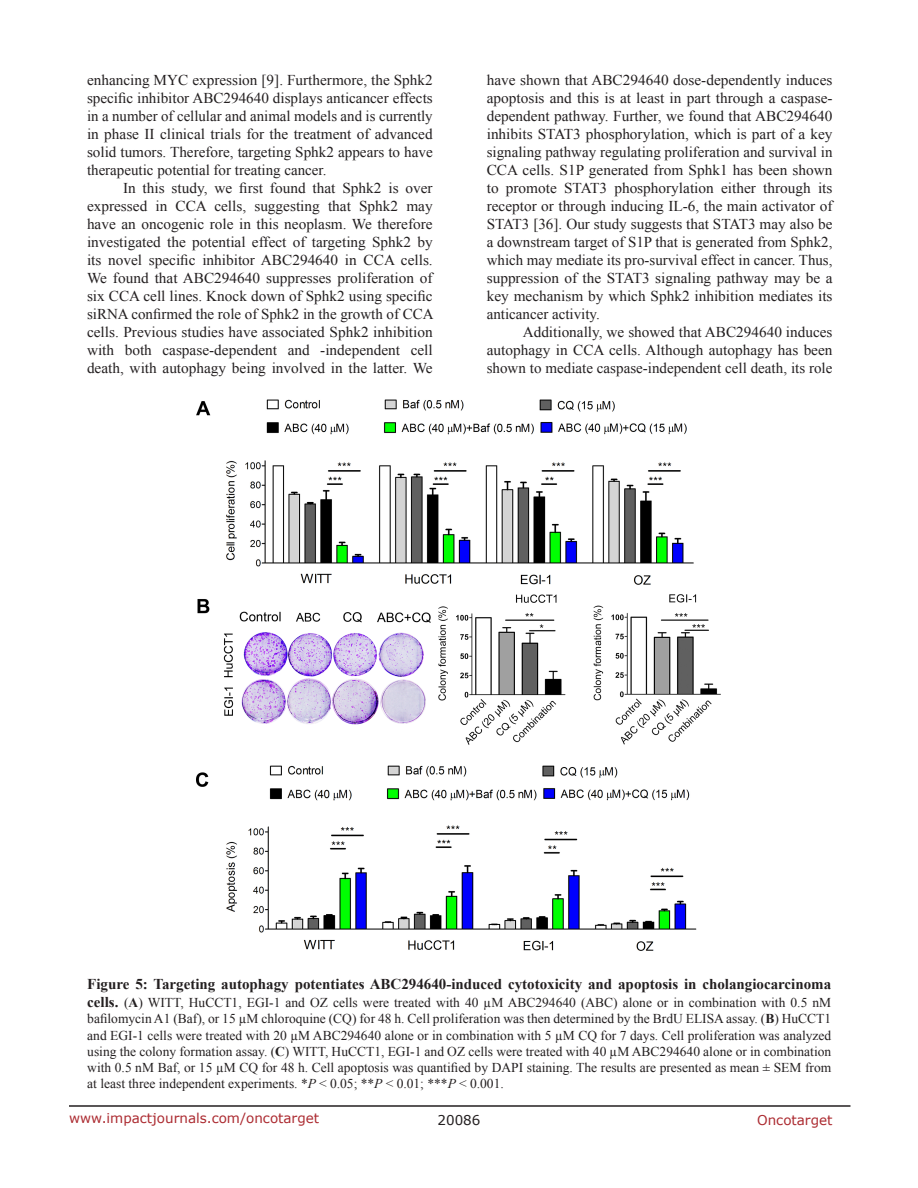
<style>
.page{position:relative;width:918px;height:1188px;background:#fff}
.page>*{position:absolute;margin:0;border:0;box-sizing:border-box;transform-origin:0 0}
.BodyText{font:15px/18px "Times New Roman";color:#231f20;text-align:justify}
.FigureText{font:700 15px "Times New Roman";color:#231f20}
.FigureText-2{font:13.5px/16.2px "Times New Roman";color:#231f20;text-align:justify}
.t1{font:13.5px "Verdana";color:#ac2b31}
.t2{font:13.5px "Verdana";color:#231f20}
.s1{font-weight:700;font-size:15px}
.s2{font-weight:700}
.s3{font-style:italic}
</style>
<div class="page">
<hr style="left:69px;top:1105px;width:781px;height:2px;background:#231f20">
<img style="left:196px;top:399px;width:524px;height:552px">
<p class="BodyText" style="left:87px;top:71px;width:347px">enhancing MYC expression [9]. Furthermore, the Sphk2 specific inhibitor ABC294640 displays anticancer effects in a number of cellular and animal models and is currently in phase II clinical trials for the treatment of advanced solid tumors. Therefore, targeting Sphk2 appears to have therapeutic potential for treating cancer.</p>
<p class="BodyText" style="left:87px;top:179px;width:348px;text-indent:36px">In this study, we first found that Sphk2 is over expressed in CCA cells, suggesting that Sphk2 may have an oncogenic role in this neoplasm. We therefore investigated the potential effect of targeting Sphk2 by its novel specific inhibitor ABC294640 in CCA cells.<br>We found that ABC294640 suppresses proliferation of six CCA cell lines. Knock down of Sphk2 using specific siRNA confirmed the role of Sphk2 in the growth of CCA cells. Previous studies have associated Sphk2 inhibition with both caspase-dependent and -independent cell death, with autophagy being involved in the latter. We</p>
<p class="BodyText" style="left:487px;top:71px;width:347px">have shown that ABC294640 dose-dependently induces apoptosis and this is at least in part through a caspase&shy;dependent pathway. Further, we found that ABC294640 inhibits STAT3 phosphorylation, which is part of a key signaling pathway regulating proliferation and survival in CCA cells. S1P generated from Sphk1 has been shown to promote STAT3 phosphorylation either through its receptor or through inducing IL-6, the main activator of STAT3 [36]. Our study suggests that STAT3 may also be a downstream target of S1P that is generated from Sphk2, which may mediate its pro-survival effect in cancer. Thus, suppression of the STAT3 signaling pathway may be a key mechanism by which Sphk2 inhibition mediates its anticancer activity.</p>
<p class="BodyText" style="left:487px;top:323px;width:347px;text-indent:36px">Additionally, we showed that ABC294640 induces autophagy in CCA cells. Although autophagy has been shown to mediate caspase-independent cell death, its role</p>
<p class="FigureText" style="left:87px;top:974px;width:746px">Figure 5: Targeting autophagy potentiates ABC294640-induced cytotoxicity and apoptosis in cholangiocarcinoma</p>
<p class="FigureText-2" style="left:87px;top:994px;width:746px"><span class="s1">cells.</span> (<span class="s2">A</span>) WITT, HuCCT1, EGI-1 and OZ cells were treated with 40 µM ABC294640 (ABC) alone or in combination with 0.5 nM bafilomycin A1 (Baf), or 15 µM chloroquine (CQ) for 48 h. Cell proliferation was then determined by the BrdU ELISA assay. (<span class="s2">B</span>) HuCCT1 and EGI-1 cells were treated with 20 µM ABC294640 alone or in combination with 5 µM CQ for 7 days. Cell proliferation was analyzed using the colony formation assay. (<span class="s2">C</span>) WITT, HuCCT1, EGI-1 and OZ cells were treated with 40 µM ABC294640 alone or in combination with 0.5 nM Baf, or 15 µM CQ for 48 h. Cell apoptosis was quantified by DAPI staining. The results are presented as mean ± SEM from at least three independent experiments. *<span class="s3">P</span> &lt; 0.05; **<span class="s3">P</span> &lt; 0.01; ***<span class="s3">P</span> &lt; 0.001.</p>
<p class="t1" style="left:69px;top:1109px;width:252px">www.impactjournals.com/oncotarget</p>
<p class="t2" style="left:438px;top:1111px;width:44px">20086</p>
<p class="t1" style="left:757px;top:1111px;width:77px">Oncotarget</p>
</div>
